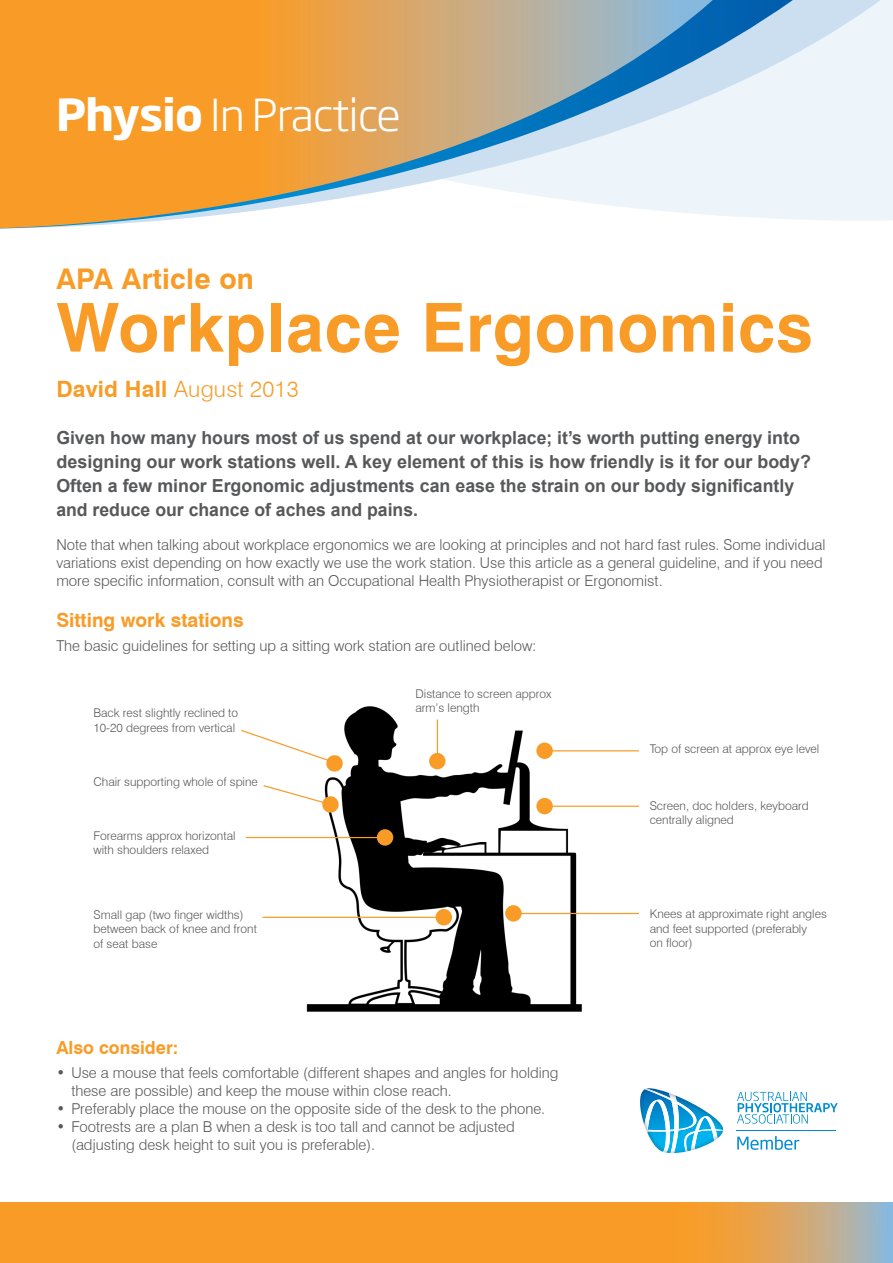
<style>
.page{position:relative;width:893px;height:1263px;background:#fff}
.page>*{position:absolute;margin:0;border:0;box-sizing:border-box;transform-origin:0 0}
.t1{font:700 67.5px "Swiss 721 BT";letter-spacing:.01em;color:#f89c27}
.t2{font:300 43.5px "Soho Gothic Std";letter-spacing:-.02em;color:#fff}
.t3{font:700 28.5px "Swiss 721 BT";letter-spacing:.01em;color:#f89c27}
.t4{font:300 22.5px "Swiss 721 BT";letter-spacing:.01em;color:#f89c27}
.t5{font:700 19.5px "Swiss 721 BT";color:#f89c27}
.t6{font:700 18px/24px "Arial";color:#57585a}
.t7{font:700 18px "Swiss 721 BT";color:#f89c27}
.t8{font:300 15px/18px "Swiss 721 BT";color:#57585a}
.t9{font:300 12px/14.4px "Swiss 721 BT";color:#57585a}
.s1{font-weight:700}
</style>
<div class="page">
<svg style="left:0;top:1202px;width:893px;height:61px;background:#ef9e38"></svg>
<svg style="left:737px;top:1092px;width:101px;height:31px"></svg>
<svg style="left:737px;top:1136px;width:62px;height:14px"></svg>
<hr style="left:736px;top:1130px;width:99px;height:1px;background:#008cd2">
<img style="left:640px;top:1089px;width:4px;height:35px">
<svg style="left:696px;top:1105px;width:28px;height:25px"></svg>
<img style="left:644px;top:1088px;width:52px;height:65px">
<img style="left:684px;top:1116px;width:39px;height:35px">
<svg style="left:0;top:0;width:893px;height:229px;background:#eaf2f9"></svg>
<svg style="left:713px;top:0;width:80px;height:228px;background:#cadeef"></svg>
<svg style="left:0;top:0;width:713px;height:228px;background:#dab47e"></svg>
<img style="left:295px;top:706px;width:344px;height:306px">
<hr style="left:520px;top:913px;width:119px;height:1px;background:#f89c27">
<div style="left:505px;top:905px;width:17px;height:16px;background:#f89c27;border-radius:50%"></div>
<hr style="left:551px;top:806px;width:88px;height:1px;background:#f89c27">
<div style="left:536px;top:798px;width:17px;height:16px;background:#f89c27;border-radius:50%"></div>
<hr style="left:551px;top:750px;width:88px;height:1px;background:#f89c27">
<div style="left:536px;top:742px;width:17px;height:17px;background:#f89c27;border-radius:50%"></div>
<hr style="left:437px;top:719px;width:1px;height:36px;background:#f89c27">
<div style="left:429px;top:753px;width:17px;height:16px;background:#f89c27;border-radius:50%"></div>
<svg style="left:241px;top:729px;width:103px;height:44px"></svg>
<svg style="left:263px;top:784px;width:77px;height:30px"></svg>
<hr style="left:263px;top:917px;width:175px;height:1px;background:#f89c27">
<div style="left:436px;top:909px;width:16px;height:16px;background:#f89c27;border-radius:50%"></div>
<hr style="left:246px;top:837px;width:133px;height:1px;background:#f89c27">
<div style="left:377px;top:829px;width:16px;height:17px;background:#f89c27;border-radius:50%"></div>
<h2 class="t2" style="left:56px;top:87px;width:346px"><span class="s1">Physio</span> In Practice</h2>
<h3 class="t3" style="left:56px;top:261px;width:199px">APA Article on</h3>
<h1 class="t1" style="left:56px;top:287px;width:758px">Workplace Ergonomics</h1>
<h3 class="t4" style="left:56px;top:375px;width:244px"><span class="s1">David Hall</span> August 2013</h3>
<p class="t6" style="left:56px;top:426px;width:756px">Given how many hours most of us spend at our workplace; it’s worth putting energy into designing our work stations well. A key element of this is how friendly is it for our body?<br>Often a few minor Ergonomic adjustments can ease the strain on our body significantly and reduce our chance of aches and pains.</p>
<p class="t8" style="left:56px;top:536px;width:770px">Note that when talking about workplace ergonomics we are looking at principles and not hard fast rules. Some individual variations exist depending on how exactly we use the work station. Use this article as a general guideline, and if you need more specific information, consult with an Occupational Health Physiotherapist or Ergonomist.</p>
<h3 class="t5" style="left:56px;top:608px;width:189px">Sitting work stations</h3>
<p class="t8" style="left:56px;top:636px;width:482px">The basic guidelines for setting up a sitting work station are outlined below:</p>
<p class="t9" style="left:94px;top:706px;width:146px">Back rest slightly reclined to<br>10-20 degrees from vertical</p>
<p class="t9" style="left:94px;top:774px;width:166px">Chair supporting whole of spine</p>
<p class="t9" style="left:94px;top:828px;width:144px">Forearms approx horizontal with shoulders relaxed</p>
<p class="t9" style="left:94px;top:907px;width:165px">Small gap (two finger widths) between back of knee and front of seat base</p>
<p class="t9" style="left:415px;top:686px;width:137px">Distance to screen approx arm’s length</p>
<p class="t7" style="left:56px;top:1037px;width:124px">Also consider:</p>
<p class="t8" style="left:71px;top:1064px;width:488px;text-indent:-15px">• Use a mouse that feels comfortable (different shapes and angles for holding these are possible) and keep the mouse within close reach.</p>
<p class="t8" style="left:56px;top:1100px;width:490px">• Preferably place the mouse on the opposite side of the desk to the phone.</p>
<p class="t8" style="left:71px;top:1118px;width:445px;text-indent:-15px">• Footrests are a plan B when a desk is too tall and cannot be adjusted (adjusting desk height to suit you is preferable).</p>
<p class="t9" style="left:650px;top:742px;width:171px">Top of screen at approx eye level</p>
<p class="t9" style="left:650px;top:798px;width:161px">Screen, doc holders, keyboard centrally aligned</p>
<p class="t9" style="left:650px;top:907px;width:179px">Knees at approximate right angles and feet supported (preferably<br>on floor)</p>
</div>
